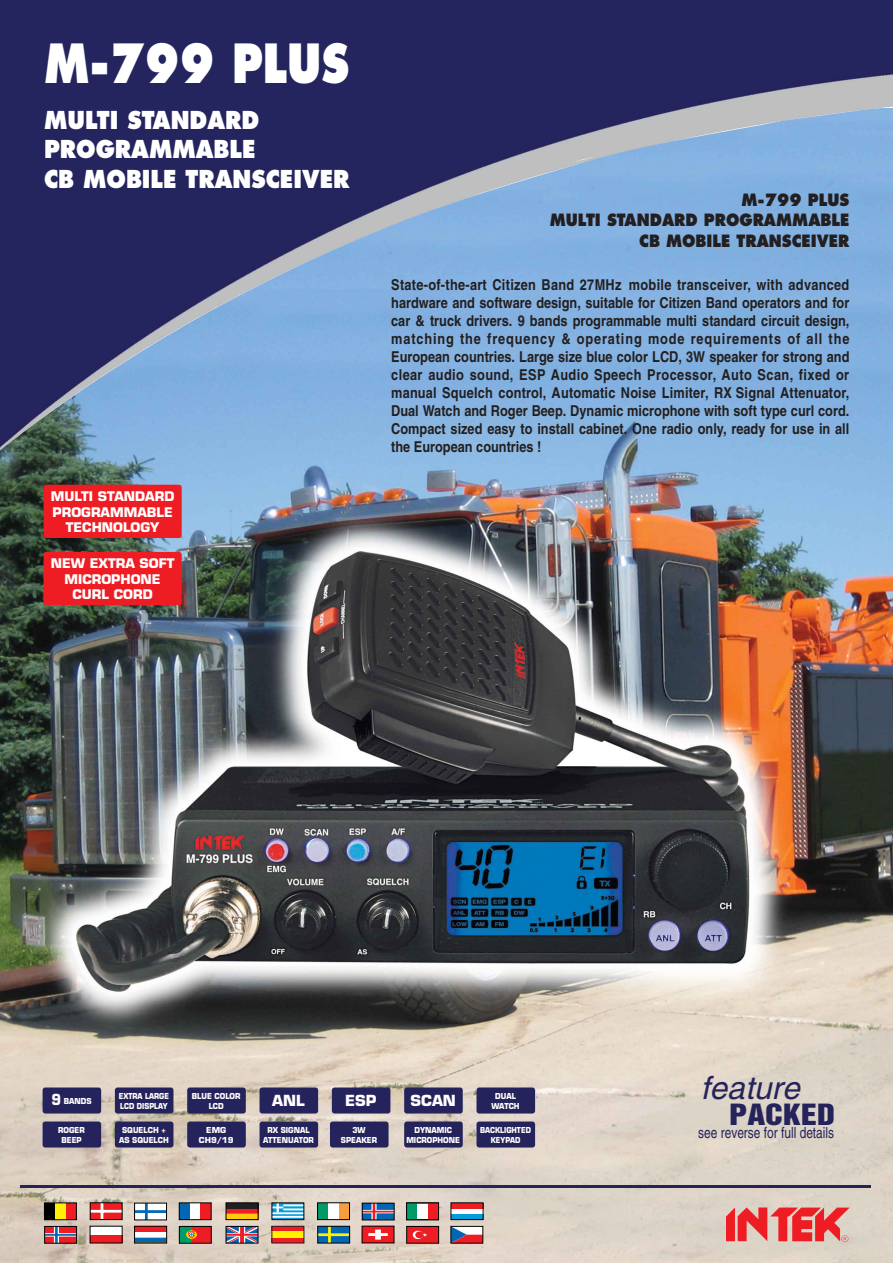
<style>
.page{position:relative;width:893px;height:1263px;background:#fff}
.page>*{position:absolute;margin:0;border:0;box-sizing:border-box;transform-origin:0 0}
.t1{font:800 52.5px "Futura";color:#fff;scale:.8 1}
.t2{font:italic 31.8px "Helvetica";color:#25235b}
.t3{font:26.85px "Helvetica Inserat Cyr Upright";color:#25235b;scale:1.2 1}
.t4{font:800 24px/29.7px "Futura";color:#fff;scale:.9 1}
.t5{font:800 16.5px/20.4px "Futura";color:#231f20;text-align:right;scale:.9 1}
.t6{font:15.3px "Helvetica";color:#25235b;scale:.78 1}
.t7{font:700 15px/18px "Helvetica";color:#231f20;text-align:justify;scale:.85 1}
.t8{font:700 14.85px "Eurostile";color:#fff}
.t9{font:700 12.9px/15.6px "Eurostile";color:#fff;text-align:center}
.t10{font:700 7.95px/9.6px "Eurostile";color:#fff;text-align:center;scale:.9 1}
.t11{font:700 7.95px/9.6px "Eurostile";color:#fff;text-align:center;scale:.85 1}
.t12{font:700 7.95px/9.6px "Eurostile";color:#fff;text-align:center}
.s1{font-size:14.85px}
</style>
<div class="page">
<img style="left:0;top:472px;width:892px;height:791px">
<img style="left:0;top:0;width:892px;height:472px">
<hr style="left:20px;top:1185px;width:850px;height:3px;background:#25235b">
<svg style="left:726px;top:1207px;width:123px;height:35px;background:#e66765"></svg>
<svg style="left:273px;top:1206px;width:29px;height:10px"></svg>
<svg style="left:273px;top:1204px;width:10px;height:8px"></svg>
<hr style="left:283px;top:1204px;width:21px;height:2px;background:#fff">
<hr style="left:283px;top:1208px;width:21px;height:2px;background:#fff">
<hr style="left:272px;top:1212px;width:32px;height:2px;background:#fff">
<hr style="left:272px;top:1216px;width:32px;height:2px;background:#fff">
<div style="left:271px;top:1202px;width:33px;height:18px;border:1px solid #000"></div>
<div style="left:317px;top:1203px;width:32px;height:17px;background:#fff"></div>
<div style="left:317px;top:1203px;width:11px;height:17px;background:#009b67"></div>
<div style="left:339px;top:1203px;width:10px;height:17px;background:#f89d3d"></div>
<div style="left:317px;top:1202px;width:33px;height:18px;border:1px solid #000"></div>
<svg style="left:364px;top:1205px;width:28px;height:13px"></svg>
<svg style="left:371px;top:1203px;width:5px;height:17px"></svg>
<hr style="left:362px;top:1210px;width:32px;height:3px;background:#fff">
<hr style="left:362px;top:1211px;width:32px;height:1px;background:#ee1d23">
<svg style="left:373px;top:1205px;width:2px;height:13px"></svg>
<div style="left:406px;top:1203px;width:33px;height:17px;background:#fff"></div>
<div style="left:406px;top:1203px;width:11px;height:17px;background:#009b67"></div>
<div style="left:428px;top:1203px;width:10px;height:17px;background:#ee1d23"></div>
<div style="left:406px;top:1203px;width:33px;height:17px;border:1px solid #000"></div>
<svg style="left:228px;top:1208px;width:28px;height:6px"></svg>
<div style="left:226px;top:1203px;width:32px;height:5px;background:#231f20"></div>
<div style="left:226px;top:1214px;width:32px;height:6px;background:#feca0a"></div>
<div style="left:226px;top:1202px;width:32px;height:18px;border:1px solid #000"></div>
<svg style="left:452px;top:1208px;width:29px;height:6px"></svg>
<div style="left:451px;top:1203px;width:32px;height:5px;background:#ee1d23"></div>
<div style="left:451px;top:1214px;width:32px;height:6px;background:#069bda"></div>
<div style="left:450px;top:1202px;width:33px;height:18px;border:1px solid #000"></div>
<div style="left:44px;top:1203px;width:32px;height:17px;background:#fff101"></div>
<div style="left:44px;top:1203px;width:11px;height:17px;background:#000"></div>
<div style="left:66px;top:1203px;width:10px;height:17px;background:#ee1d23"></div>
<div style="left:44px;top:1203px;width:33px;height:17px;border:1px solid #000"></div>
<svg style="left:92px;top:1204px;width:28px;height:14px"></svg>
<svg style="left:101px;top:1204px;width:2px;height:14px"></svg>
<hr style="left:90px;top:1210px;width:32px;height:3px;background:#fff">
<div style="left:90px;top:1202px;width:32px;height:18px;border:1px solid #000"></div>
<div style="left:135px;top:1203px;width:31px;height:17px;background:#fff"></div>
<hr style="left:145px;top:1203px;width:3px;height:17px;background:#0166b3">
<hr style="left:134px;top:1210px;width:32px;height:3px;background:#0166b3">
<div style="left:134px;top:1203px;width:33px;height:17px;border:1px solid #000"></div>
<div style="left:179px;top:1203px;width:32px;height:17px;background:#fff"></div>
<div style="left:179px;top:1203px;width:11px;height:17px;background:#0166b3"></div>
<div style="left:200px;top:1203px;width:11px;height:17px;background:#ee1d23"></div>
<div style="left:179px;top:1202px;width:32px;height:18px;border:1px solid #000"></div>
<div style="left:272px;top:1226px;width:32px;height:17px;background:#fff101"></div>
<div style="left:272px;top:1226px;width:32px;height:5px;background:#ee1d23"></div>
<hr style="left:272px;top:1239px;width:32px;height:4px;background:#ee1d23">
<div style="left:271px;top:1226px;width:33px;height:17px;border:1px solid #231f20"></div>
<div style="left:318px;top:1226px;width:31px;height:17px;background:#0166b3"></div>
<hr style="left:328px;top:1226px;width:3px;height:17px;background:#fff101">
<hr style="left:317px;top:1233px;width:32px;height:3px;background:#fff101">
<div style="left:317px;top:1226px;width:33px;height:17px;border:1px solid #000"></div>
<div style="left:362px;top:1226px;width:32px;height:17px;background:#ee1d23"></div>
<div style="left:375px;top:1230px;width:6px;height:10px;background:#fff"></div>
<hr style="left:368px;top:1233px;width:20px;height:3px;background:#fff">
<div style="left:406px;top:1226px;width:32px;height:17px;background:#ee1d23"></div>
<div style="left:406px;top:1226px;width:33px;height:18px;border:1px solid #000"></div>
<svg style="left:413px;top:1231px;width:10px;height:8px"></svg>
<div style="left:415px;top:1231px;width:8px;height:7px;background:#ee1d23;border-radius:50%"></div>
<svg style="left:422px;top:1233px;width:5px;height:4px"></svg>
<svg style="left:228px;top:1228px;width:28px;height:13px"></svg>
<div style="left:226px;top:1226px;width:32px;height:17px;border:1px solid #000"></div>
<svg style="left:452px;top:1228px;width:29px;height:14px"></svg>
<div style="left:450px;top:1226px;width:33px;height:18px;border:1px solid #000"></div>
<div style="left:45px;top:1226px;width:32px;height:17px;background:#ee1d23"></div>
<div style="left:54px;top:1226px;width:5px;height:17px;background:#fff"></div>
<svg style="left:46px;top:1233px;width:29px;height:4px"></svg>
<hr style="left:45px;top:1234px;width:32px;height:2px;background:#0166b3">
<hr style="left:55px;top:1227px;width:3px;height:16px;background:#0166b3">
<div style="left:44px;top:1226px;width:33px;height:18px;border:1px solid #000"></div>
<div style="left:90px;top:1235px;width:32px;height:8px;background:#ee1d23"></div>
<div style="left:90px;top:1226px;width:32px;height:9px;background:#fff"></div>
<div style="left:134px;top:1226px;width:33px;height:17px;background:#fff"></div>
<div style="left:134px;top:1226px;width:33px;height:6px;background:#ee1d23"></div>
<svg style="left:136px;top:1237px;width:29px;height:4px"></svg>
<div style="left:134px;top:1226px;width:33px;height:17px;border:1px solid #000"></div>
<div style="left:191px;top:1226px;width:20px;height:17px;background:#ee1d23"></div>
<div style="left:179px;top:1226px;width:12px;height:17px;background:#009b67"></div>
<div style="left:179px;top:1226px;width:33px;height:18px;border:1px solid #000"></div>
<svg style="left:186px;top:1230px;width:11px;height:9px"></svg>
<div style="left:44px;top:485px;width:138px;height:53px;background:#ee1d23;border-radius:3px"></div>
<div style="left:44px;top:552px;width:138px;height:53px;background:#ee1d23;border-radius:3px"></div>
<div style="left:115px;top:1122px;width:58px;height:26px;background:#25235b;border-radius:3px"></div>
<div style="left:330px;top:1122px;width:58px;height:26px;background:#25235b;border-radius:3px"></div>
<div style="left:404px;top:1122px;width:59px;height:26px;background:#25235b;border-radius:3px"></div>
<div style="left:476px;top:1122px;width:59px;height:26px;background:#25235b;border-radius:3px"></div>
<div style="left:43px;top:1088px;width:58px;height:26px;background:#25235b;border-radius:3px"></div>
<div style="left:115px;top:1088px;width:58px;height:26px;background:#25235b;border-radius:3px"></div>
<div style="left:476px;top:1088px;width:59px;height:26px;background:#25235b;border-radius:3px"></div>
<div style="left:187px;top:1088px;width:59px;height:26px;background:#25235b;border-radius:3px"></div>
<div style="left:43px;top:1122px;width:58px;height:26px;background:#25235b;border-radius:3px"></div>
<div style="left:259px;top:1088px;width:59px;height:26px;background:#25235b;border-radius:3px"></div>
<div style="left:332px;top:1088px;width:58px;height:26px;background:#25235b;border-radius:3px"></div>
<div style="left:404px;top:1088px;width:59px;height:26px;background:#25235b;border-radius:3px"></div>
<div style="left:187px;top:1122px;width:59px;height:26px;background:#25235b;border-radius:3px"></div>
<div style="left:259px;top:1122px;width:59px;height:26px;background:#25235b;border-radius:3px"></div>
<h1 class="t1" style="left:44px;top:40px;width:383px">M-799 PLUS</h1>
<h3 class="t4" style="left:44px;top:107px;width:341px">MULTI STANDARD<br>PROGRAMMABLE<br>CB MOBILE TRANSCEIVER</h3>
<p class="t9" style="left:51px;top:490px;width:125px">MULTI STANDARD<br>PROGRAMMABLE<br>TECHNOLOGY</p>
<p class="t9" style="left:51px;top:557px;width:125px">NEW EXTRA SOFT<br>MICROPHONE<br>CURL CORD</p>
<p class="t5" style="left:549px;top:191px;width:334px">M-799 PLUS<br>MULTI STANDARD PROGRAMMABLE<br>CB MOBILE TRANSCEIVER</p>
<p class="t7" style="left:391px;top:277px;width:540px">State-of-the-art Citizen Band 27MHz mobile transceiver, with advanced hardware and software design, suitable for Citizen Band operators and for car &amp; truck drivers. 9 bands programmable multi standard circuit design, matching the frequency &amp; operating mode requirements of all the European countries. Large size blue color LCD, 3W speaker for strong and clear audio sound, ESP Audio Speech Processor, Auto Scan, fixed or manual Squelch control, Automatic Noise Limiter, RX Signal Attenuator, Dual Watch and Roger Beep. Dynamic microphone with soft type curl cord.<br>Compact sized easy to install cabinet. One radio only, ready for use in all the European countries !</p>
<p class="t10" style="left:52px;top:1097px;width:46px"><span class="s1">9</span> BANDS</p>
<p class="t11" style="left:119px;top:1092px;width:60px;text-align:left">EXTRA LARGE<br>LCD DISPLAY</p>
<p class="t10" style="left:491px;top:1092px;width:33px">DUAL<br>WATCH</p>
<p class="t10" style="left:192px;top:1092px;width:55px">BLUE COLOR<br>LCD</p>
<p class="t8" style="left:272px;top:1095px;width:34px">ANL</p>
<p class="t8" style="left:345px;top:1095px;width:33px">ESP</p>
<p class="t8" style="left:410px;top:1095px;width:47px">SCAN</p>
<p class="t10" style="left:58px;top:1126px;width:31px">ROGER<br>BEEP</p>
<p class="t10" style="left:119px;top:1126px;width:57px">SQUELCH +<br>AS SQUELCH</p>
<p class="t10" style="left:341px;top:1126px;width:42px">3W<br>SPEAKER</p>
<p class="t10" style="left:406px;top:1126px;width:61px">DYNAMIC<br>MICROPHONE</p>
<p class="t11" style="left:480px;top:1126px;width:61px">BACKLIGHTED<br>KEYPAD</p>
<p class="t12" style="left:199px;top:1126px;width:36px">EMG<br>CH9/19</p>
<p class="t10" style="left:263px;top:1126px;width:58px">RX SIGNAL<br>ATTENUATOR</p>
<h2 class="t2" style="left:700px;top:1076px;width:107px">feature</h2>
<h3 class="t3" style="left:729px;top:1100px;width:89px">PACKED</h3>
<p class="t6" style="left:698px;top:1127px;width:176px">see reverse for full details</p>
</div>
